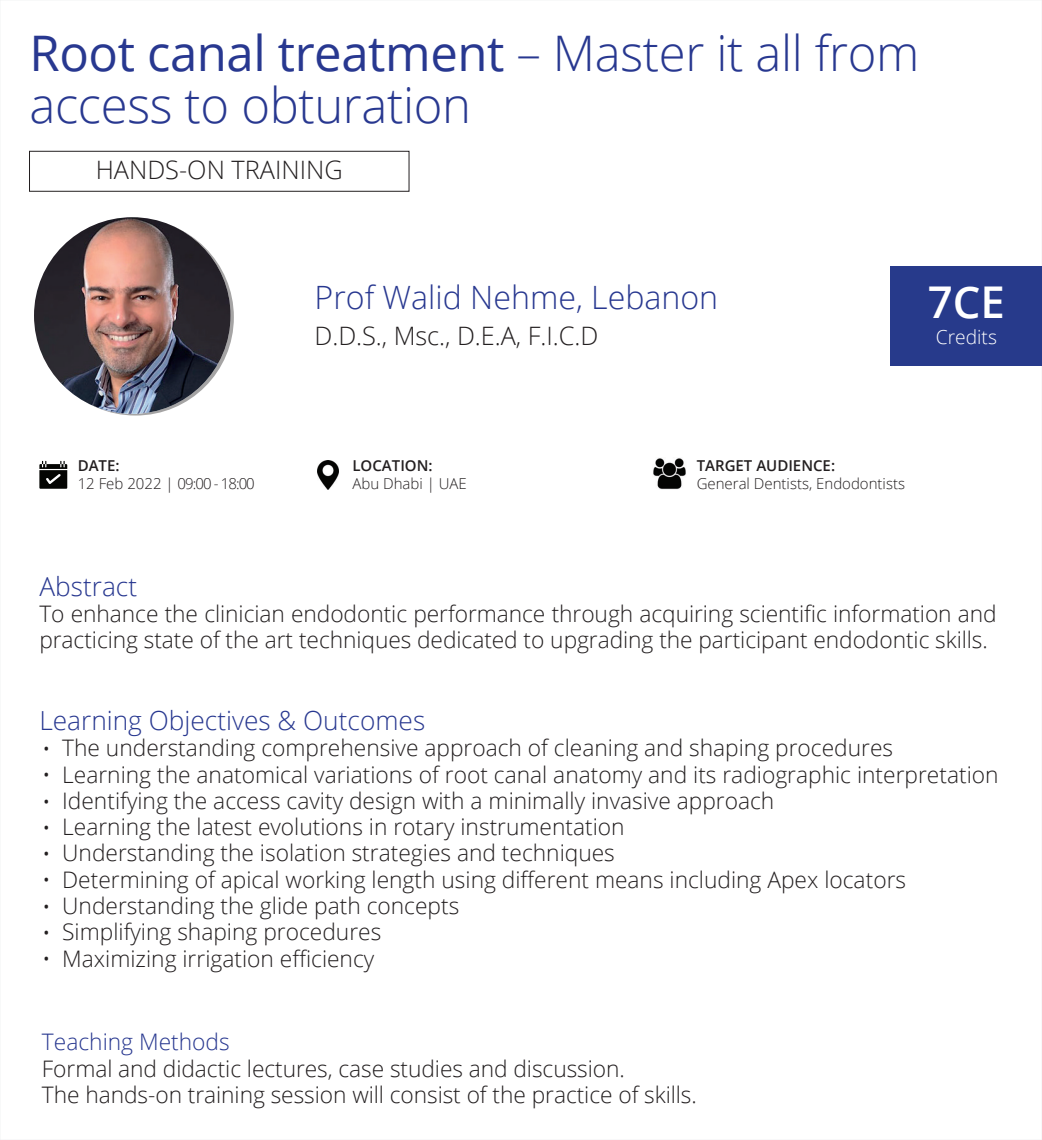
<style>
.page{position:relative;width:1042px;height:1140px;background:#fff}
.page>*{position:absolute;margin:0;border:0;box-sizing:border-box;transform-origin:0 0}
.t1{font:300 49px/52.5px "Open Sans";letter-spacing:-.01em;color:#283890}
.t2{font:600 43.75px "Open Sans";color:#fff}
.t3{font:300 32.02px "Open Sans";color:#283890}
.t4{font:300 26.25px "Open Sans";color:#283890}
.t5{font:300 25.38px "Open Sans";color:#231f20}
.t6{font:300 22.75px/26.2px "Open Sans";color:#231f20}
.t7{font:300 22.75px "Open Sans";color:#283890}
.t8{font:300 19.25px "Open Sans";color:#fff}
.t9{font:300 15.05px "Open Sans";color:#231f20}
.t10{font:600 15.05px "Open Sans";color:#231f20}
.s1{font-weight:400}
</style>
<div class="page">
<div style="left:29px;top:151px;width:380px;height:40px;border:1px solid #231f20"></div>
<svg style="left:39px;top:461px;width:28px;height:27px"></svg>
<img style="left:317px;top:460px;width:22px;height:29px">
<img style="left:653px;top:458px;width:33px;height:31px">
<img style="left:34px;top:217px;width:197px;height:197px;border-radius:98px">
<div style="left:890px;top:266px;width:152px;height:99px;background:#273a8b"></div>
<h1 class="t1" style="left:29px;top:25px;width:891px"><span class="s1">Root canal treatment</span> – Master it all from access to obturation</h1>
<p class="t5" style="left:96px;top:152px;width:249px">HANDS-ON TRAINING</p>
<h3 class="t3" style="left:315px;top:275px;width:405px">Prof Walid Nehme, Lebanon</h3>
<p class="t5" style="left:315px;top:318px;width:285px">D.D.S., Msc., D.E.A, F.I.C.D</p>
<h2 class="t2" style="left:928px;top:272px;width:79px">7CE</h2>
<p class="t8" style="left:936px;top:324px;width:63px">Credits</p>
<p class="t10" style="left:78px;top:455px;width:43px">DATE:</p>
<p class="t9" style="left:78px;top:473px;width:179px">12 Feb 2022 | 09:00 - 18:00</p>
<p class="t10" style="left:352px;top:455px;width:82px">LOCATION:</p>
<p class="t9" style="left:352px;top:473px;width:116px">Abu Dhabi | UAE</p>
<p class="t10" style="left:696px;top:455px;width:140px">TARGET AUDIENCE:</p>
<p class="t9" style="left:696px;top:473px;width:210px">General Dentists, Endodontists</p>
<p class="t4" style="left:39px;top:568px;width:99px">Abstract</p>
<p class="t6" style="left:39px;top:600px;width:959px">To enhance the clinician endodontic performance through acquiring scientific information and practicing state of the art techniques dedicated to upgrading the participant endodontic skills.</p>
<p class="t4" style="left:39px;top:702px;width:387px">Learning Objectives &amp; Outcomes</p>
<p class="t6" style="left:62px;top:734px;width:938px">The understanding comprehensive approach of cleaning and shaping procedures<br>Learning the anatomical variations of root canal anatomy and its radiographic interpretation Identifying the access cavity design with a minimally invasive approach<br>Learning the latest evolutions in rotary instrumentation<br>Understanding the isolation strategies and techniques<br>Determining of apical working length using different means including Apex locators Understanding the glide path concepts<br>Simplifying shaping procedures<br>Maximizing irrigation efficiency</p>
<p class="t6" style="left:42px;top:735px;width:10px;text-align:justify">• • • • • • • • •</p>
<p class="t7" style="left:42px;top:1026px;width:189px">Teaching Methods</p>
<p class="t6" style="left:42px;top:1054px;width:656px">Formal and didactic lectures, case studies and discussion.<br>The hands-on training session will consist of the practice of skills.</p>
</div>
